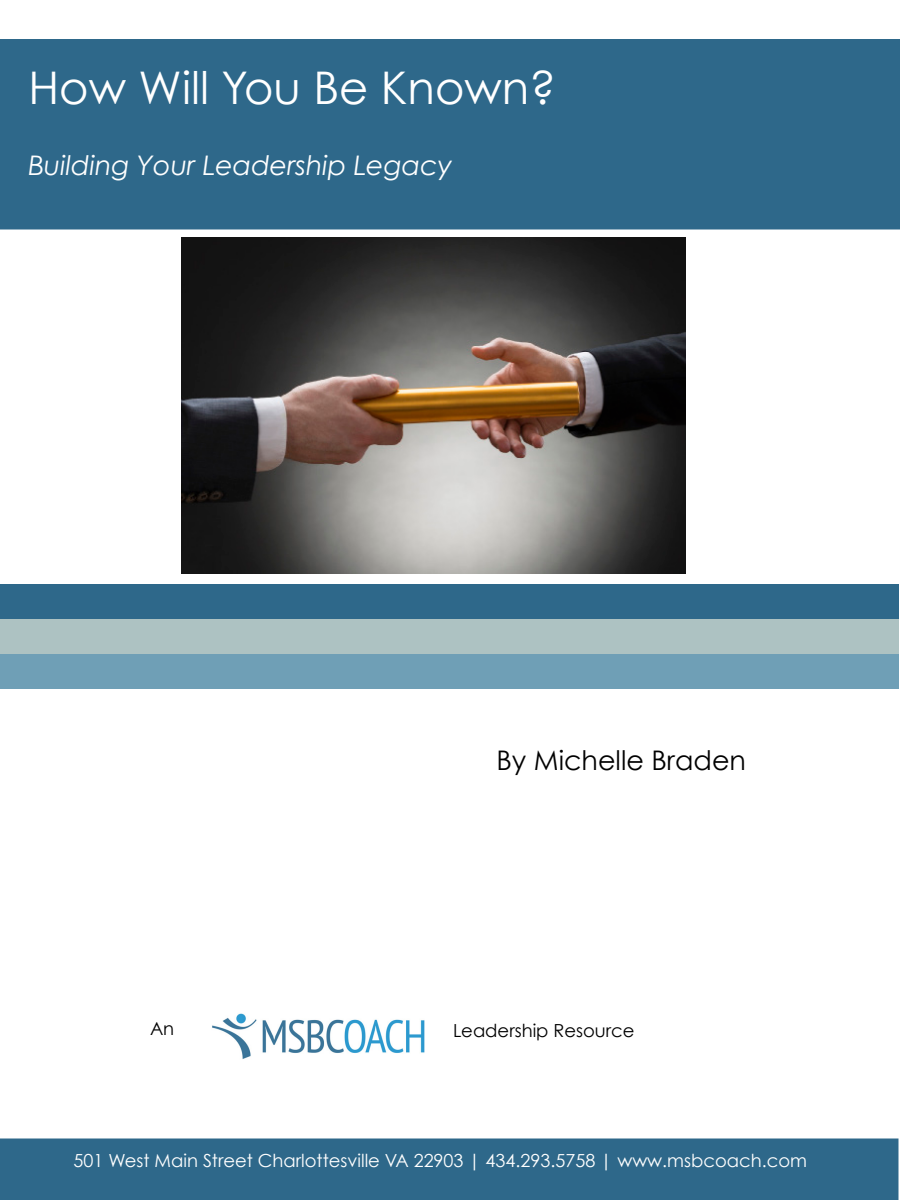
<style>
.page{position:relative;width:900px;height:1200px;background:#fff}
.page>*{position:absolute;margin:0;border:0;box-sizing:border-box;transform-origin:0 0}
.t1{font:45px "Century Gothic";color:#fff}
.t2{font:italic 27px "Century Gothic";color:#fff}
.t3{font:27px "Century Gothic";color:#000}
.t4{font:18px "Century Gothic";color:#fff}
.t5{font:18px "Century Gothic";color:#000}
</style>
<div class="page">
<div style="left:1px;top:40px;width:898px;height:189px;background:#2e688a"></div>
<div style="left:0;top:39px;width:900px;height:191px;border:2px solid #2e688a"></div>
<div style="left:0;top:584px;width:898px;height:35px;background:#2e688a"></div>
<div style="left:0;top:620px;width:898px;height:34px;background:#adc2c2"></div>
<div style="left:0;top:654px;width:898px;height:34px;background:#6f9fb6"></div>
<div style="left:1px;top:1139px;width:897px;height:60px;background:#2e688a"></div>
<div style="left:0;top:1138px;width:898px;height:62px;border:2px solid #2e688a"></div>
<img style="left:212px;top:1013px;width:213px;height:46px">
<img style="left:182px;top:237px;width:504px;height:337px">
<p class="t1" style="left:28px;top:60px;width:529px">How Will You Be Known?</p>
<p class="t2" style="left:28px;top:149px;width:425px">Building Your Leadership Legacy</p>
<p class="t3" style="left:496px;top:744px;width:251px">By Michelle Braden</p>
<p class="t5" style="left:150px;top:1018px;width:26px">An</p>
<p class="t5" style="left:453px;top:1019px;width:183px">Leadership Resource</p>
<p class="t4" style="left:74px;top:1150px;width:735px">501 West Main Street Charlottesville VA 22903 | 434.293.5758 | www.msbcoach.com</p>
</div>
